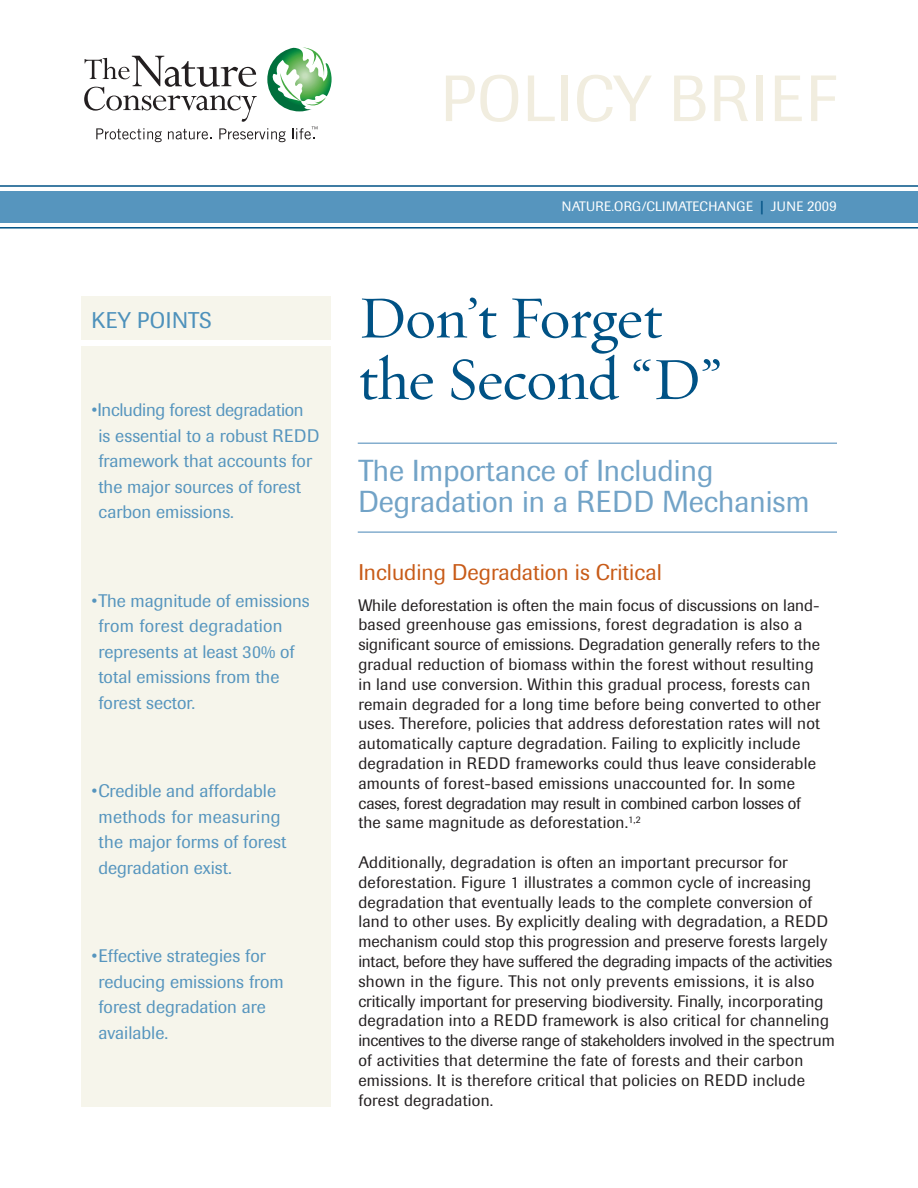
<style>
.page{position:relative;width:918px;height:1188px;background:#fff}
.page>*{position:absolute;margin:0;border:0;box-sizing:border-box;transform-origin:0 0}
.t1{font:64.5px "Imago";letter-spacing:.02em;color:#f1eddf}
.t2{font:60px/61.5px "Oakleaf";letter-spacing:-.015em;color:#005285}
.t3{font:30px/31.5px "Imago";color:#72a3c7}
.t4{font:22.5px "Imago";color:#c85b18}
.t5{font:22.5px "Imago";letter-spacing:.02em;color:#4d91bb}
.t6{font:18px/25.5px "Imago";color:#5695be}
.t7{font:16.5px/19.8px "Imago";letter-spacing:.015em;color:#231f20}
.t8{font:13.5px "Imago";letter-spacing:.02em;color:#fff}
.s1{font-weight:500;color:#005285}
.s2{font-size:14.7px}
</style>
<div class="page">
<div style="left:81px;top:297px;width:250px;height:43px;background:#f6f5eb"></div>
<div style="left:81px;top:346px;width:250px;height:761px;background:#f6f5eb"></div>
<svg style="left:267px;top:47px;width:65px;height:64px"></svg>
<svg style="left:96px;top:128px;width:66px;height:14px"></svg>
<svg style="left:168px;top:129px;width:44px;height:10px"></svg>
<svg style="left:219px;top:128px;width:67px;height:14px"></svg>
<svg style="left:84px;top:56px;width:173px;height:66px"></svg>
<svg style="left:292px;top:126px;width:26px;height:13px"></svg>
<div style="left:0;top:191px;width:918px;height:32px;background:#5695be"></div>
<hr style="left:0;top:227px;width:918px;height:2px;background:#005285">
<hr style="left:0;top:185px;width:918px;height:2px;background:#005285">
<hr style="left:358px;top:442px;width:479px;height:2px;background:#84aece">
<hr style="left:358px;top:531px;width:479px;height:2px;background:#84aece">
<h3 class="t5" style="left:92px;top:311px;width:121px">KEY POINTS</h3>
<p class="t6" style="left:98px;top:399px;width:223px;text-indent:-7px">•Including forest degradation is essential to a robust REDD framework that accounts for the major sources of forest carbon emissions.</p>
<p class="t6" style="left:98px;top:589px;width:213px;text-indent:-7px">•The magnitude of emissions from forest degradation represents at least 30% of total emissions from the forest sector.</p>
<p class="t6" style="left:98px;top:780px;width:189px;text-indent:-7px">•Credible and affordable methods for measuring the major forms of forest degradation exist.</p>
<p class="t6" style="left:98px;top:945px;width:187px;text-indent:-7px">•Effective strategies for reducing emissions from forest degradation are available.</p>
<h1 class="t1" style="left:441px;top:73px;width:398px">POLICY BRIEF</h1>
<p class="t8" style="left:562px;top:201px;width:277px">NATURE.ORG/CLIMATECHANGE <span class="s1">|</span> JUNE <span class="s2">2009</span></p>
<h2 class="t2" style="left:358px;top:286px;width:366px">Don’t Forget the Second “D”</h2>
<h3 class="t3" style="left:358px;top:457px;width:453px">The Importance of Including<br>Degradation in a REDD Mechanism</h3>
<h3 class="t4" style="left:358px;top:563px;width:305px">Including Degradation is Critical</h3>
<p class="t7" style="left:358px;top:596px;width:464px">While deforestation is often the main focus of discussions on land&shy;based greenhouse gas emissions, forest degradation is also a significant source of emissions. Degradation generally refers to the gradual reduction of biomass within the forest without resulting in land use conversion. Within this gradual process, forests can remain degraded for a long time before being converted to other uses. Therefore, policies that address deforestation rates will not automatically capture degradation. Failing to explicitly include degradation in REDD frameworks could thus leave considerable amounts of forest-based emissions unaccounted for. In some cases, forest degradation may result in combined carbon losses of the same magnitude as deforestation.<sup>1,2</sup></p>
<p class="t7" style="left:358px;top:854px;width:478px">Additionally, degradation is often an important precursor for deforestation. Figure 1 illustrates a common cycle of increasing degradation that eventually leads to the complete conversion of land to other uses. By explicitly dealing with degradation, a REDD mechanism could stop this progression and preserve forests largely intact, before they have suffered the degrading impacts of the activities shown in the figure. This not only prevents emissions, it is also critically important for preserving biodiversity. Finally, incorporating degradation into a REDD framework is also critical for channeling incentives to the diverse range of stakeholders involved in the spectrum of activities that determine the fate of forests and their carbon emissions. It is therefore critical that policies on REDD include forest degradation.</p>
</div>
